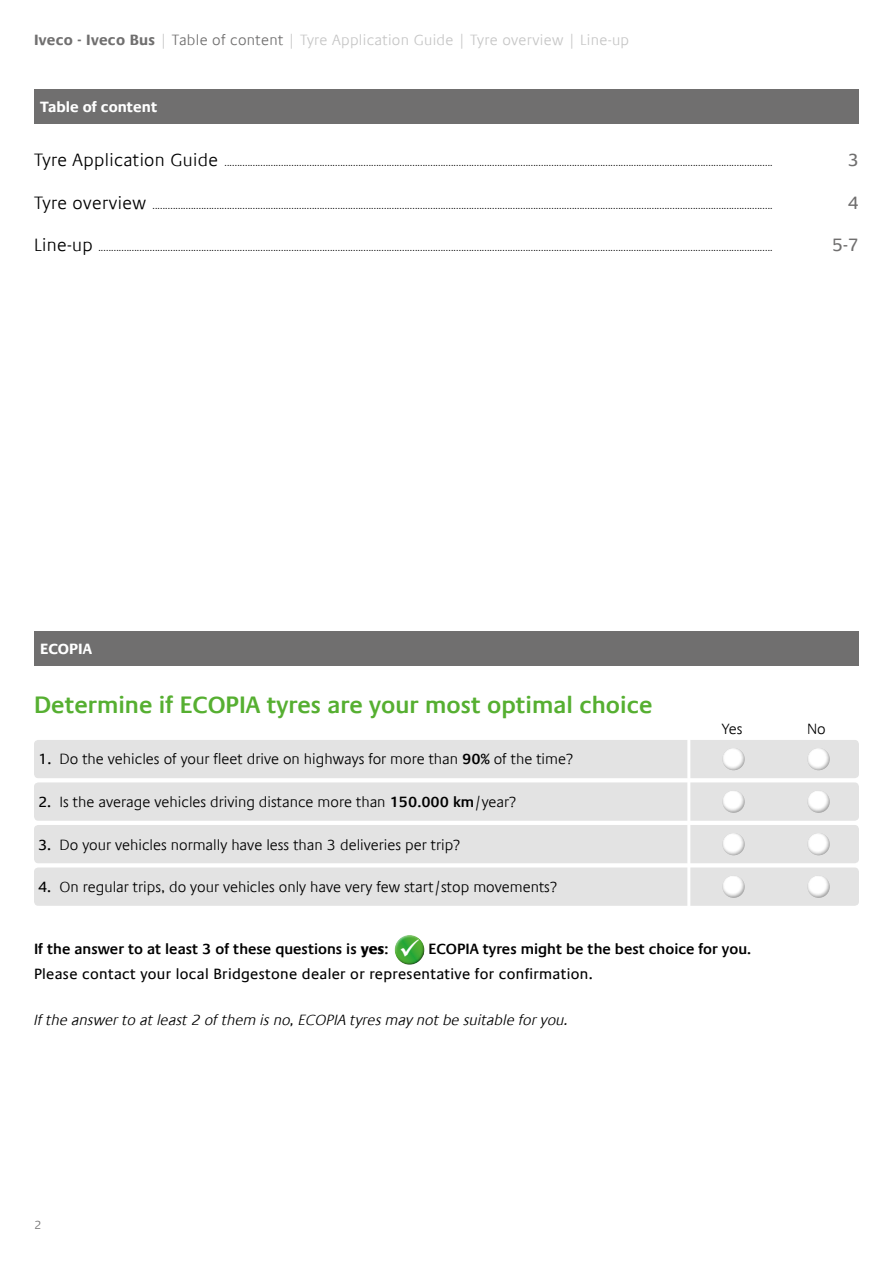
<style>
.page{position:relative;width:893px;height:1263px;background:#fff}
.page>*{position:absolute;margin:0;border:0;box-sizing:border-box;transform-origin:0 0}
.t1{font:600 24px "Praxis Com";color:#56af31}
.t2{font:18px "Praxis Com";color:#706f6f}
.t3{font:300 15px "Praxis Com";color:#000}
.t4{font:600 15px "Praxis Com";color:#000}
.t5{font:300 15px "Praxis Com";letter-spacing:.02em;color:#c6c6c6}
.t6{font:15px "Praxis Com";letter-spacing:.02em;color:#000}
.t7{font:italic 300 15px "Praxis Com";color:#000}
.t8{font:700 15px "Praxis Com";color:#fff}
.t9{font:300 12px "Praxis Com";color:#706f6f}
.t10{font:300 9px "Praxis Com";color:#000}
.s1{font-weight:700;color:#706f6f}
.s2{color:#706f6f}
.s3{font-size:18px}
.s4{font-weight:400}
.s5{font-weight:600}
.s6{font-weight:800}
</style>
<div class="page">
<div style="left:34px;top:740px;width:825px;height:38px;background:#e3e3e3;border-radius:4px"></div>
<div style="left:34px;top:782px;width:825px;height:39px;background:#e3e3e3;border-radius:4px"></div>
<div style="left:34px;top:825px;width:825px;height:38px;background:#e3e3e3;border-radius:4px"></div>
<div style="left:34px;top:867px;width:825px;height:39px;background:#e3e3e3;border-radius:4px"></div>
<div style="left:34px;top:89px;width:825px;height:34px;background:#706f6f"></div>
<hr style="left:687px;top:738px;width:3px;height:42px;background:#fff">
<hr style="left:687px;top:780px;width:3px;height:43px;background:#fff">
<hr style="left:687px;top:823px;width:3px;height:42px;background:#fff">
<hr style="left:687px;top:865px;width:3px;height:43px;background:#fff">
<div style="left:722px;top:746px;width:24px;height:24px;background:#000;opacity:.4"></div>
<div style="left:807px;top:746px;width:24px;height:24px;background:#000;opacity:.4"></div>
<div style="left:722px;top:789px;width:24px;height:24px;background:#000;opacity:.4"></div>
<div style="left:807px;top:789px;width:24px;height:24px;background:#000;opacity:.4"></div>
<div style="left:722px;top:831px;width:24px;height:24px;background:#000;opacity:.4"></div>
<div style="left:807px;top:831px;width:24px;height:24px;background:#000;opacity:.4"></div>
<div style="left:722px;top:874px;width:24px;height:24px;background:#000;opacity:.4"></div>
<div style="left:807px;top:874px;width:24px;height:24px;background:#000;opacity:.4"></div>
<div style="left:34px;top:631px;width:825px;height:34px;background:#706f6f"></div>
<div style="left:394px;top:933px;width:31px;height:24px;background:#fff;opacity:.75"></div>
<div style="left:394px;top:938px;width:33px;height:28px;background:#000;opacity:.75"></div>
<svg style="left:401px;top:939px;width:18px;height:17px"></svg>
<h3 class="t5" style="left:34px;top:31px;width:597px"><span class="s1">Iveco - Iveco Bus</span> | <span class="s2">Table of content</span> | Tyre Application Guide | Tyre overview | Line-up</h3>
<h3 class="t8" style="left:40px;top:98px;width:119px">Table of content</h3>
<p class="t10" style="left:34px;top:158px;width:740px"><span class="s3">Tyre Application Guide</span> .....................................................................................................................................................................................................................</p>
<h2 class="t2" style="left:848px;top:149px;width:13px">3</h2>
<p class="t10" style="left:34px;top:200px;width:740px"><span class="s3">Tyre overview</span> .................................................................................................................................................................................................................................................</p>
<h2 class="t2" style="left:848px;top:192px;width:13px">4</h2>
<p class="t10" style="left:34px;top:243px;width:740px"><span class="s3">Line-up</span> ......................................................................................................................................................................................................................................................................</p>
<h2 class="t2" style="left:832px;top:234px;width:28px">5-7</h2>
<h3 class="t8" style="left:40px;top:640px;width:53px">ECOPIA</h3>
<h1 class="t1" style="left:34px;top:690px;width:620px">Determine if ECOPIA tyres are your most optimal choice</h1>
<h3 class="t3" style="left:38px;top:751px;width:537px"><span class="s4">1.</span> Do the vehicles of your fleet drive on highways for more than <span class="s5">90%</span> of the time?</h3>
<h3 class="t3" style="left:38px;top:793px;width:480px"><span class="s4">2.</span> Is the average vehicles driving distance more than <span class="s5">150.000 km</span>/year?</h3>
<h3 class="t3" style="left:38px;top:836px;width:424px"><span class="s4">3.</span> Do your vehicles normally have less than 3 deliveries per trip?</h3>
<h3 class="t3" style="left:38px;top:878px;width:521px"><span class="s4">4.</span> On regular trips, do your vehicles only have very few start/stop movements?</h3>
<h3 class="t3" style="left:722px;top:720px;width:22px">Yes</h3>
<h3 class="t3" style="left:807px;top:720px;width:20px">No</h3>
<h3 class="t4" style="left:34px;top:940px;width:356px">If the answer to at least 3 of these questions is <span class="s6">yes</span>:</h3>
<h3 class="t4" style="left:420px;top:940px;width:332px">, ECOPIA tyres might be the best choice for you.</h3>
<h3 class="t6" style="left:34px;top:965px;width:560px">Please contact your local Bridgestone dealer or representative for confirmation.</h3>
<h3 class="t7" style="left:34px;top:1011px;width:536px">If the answer to at least 2 of them is no, ECOPIA tyres may not be suitable for you.</h3>
<h3 class="t9" style="left:34px;top:1218px;width:9px">2</h3>
</div>
